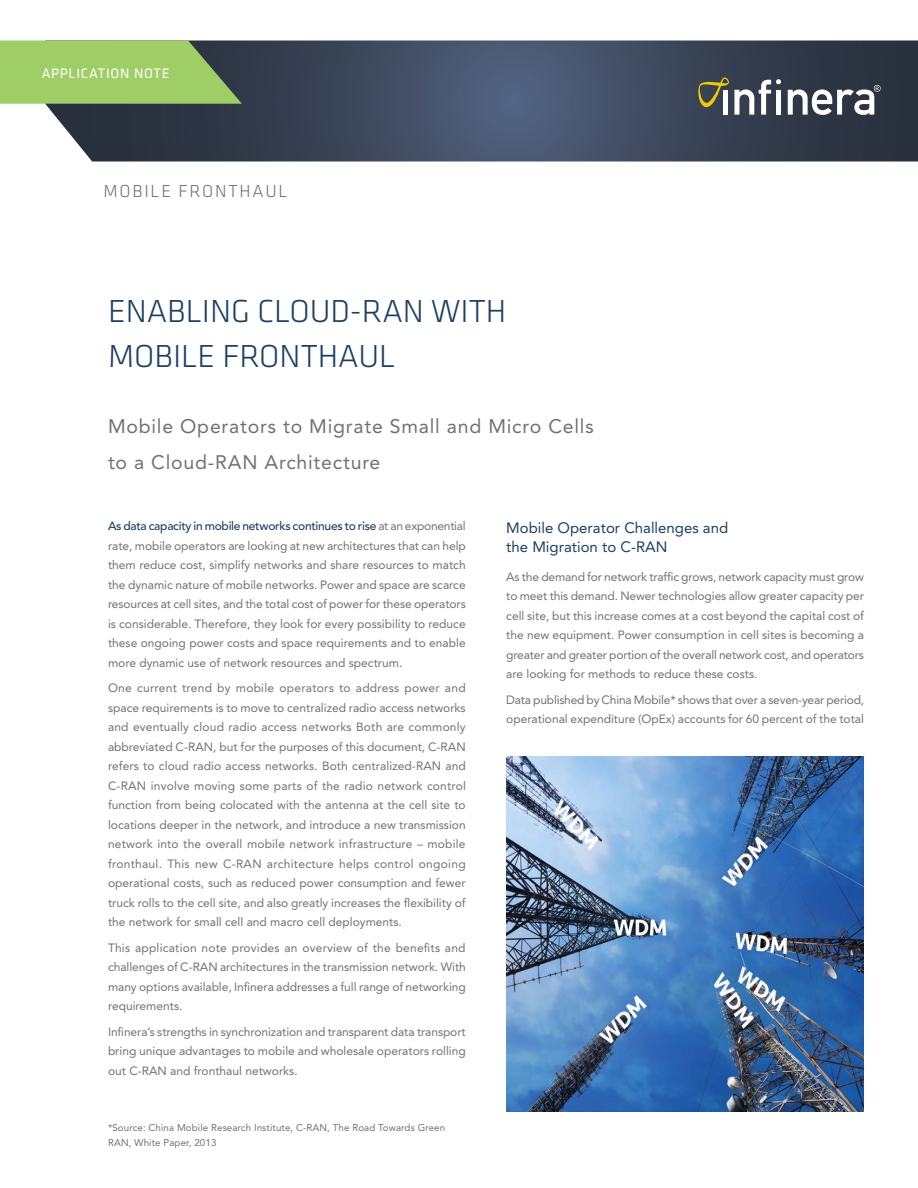
<style>
.page{position:relative;width:918px;height:1188px;background:#fff}
.page>*{position:absolute;margin:0;border:0;box-sizing:border-box;transform-origin:0 0}
.t1{font:300 33px/45px "Klavika";color:#1b4064}
.t2{font:19.5px/36px "Avenir LT Std";letter-spacing:.04em;color:#717074}
.t3{font:300 18px "Klavika";letter-spacing:.1em;color:#717074}
.t4{font:15px/19.5px "Avenir LT Std";color:#1b4064}
.t5{font:14.25px "Klavika";letter-spacing:.05em;color:#fff}
.t6{font:12px/19.5px "Avenir LT Std";color:#717074;text-align:justify}
.t7{font:9.75px/14.2px "Avenir LT Std";letter-spacing:.01em;color:#717074}
.s1{font-weight:500;color:#1b4064}
</style>
<div class="page">
<svg style="left:45px;top:40px;width:873px;height:122px;background:#3f495d"></svg>
<svg style="left:0;top:40px;width:242px;height:64px;background:#92bc63"></svg>
<img style="left:506px;top:756px;width:358px;height:356px">
<svg style="left:788px;top:85px;width:93px;height:30px"></svg>
<svg style="left:698px;top:77px;width:83px;height:38px"></svg>
<p class="t5" style="left:42px;top:64px;width:129px">APPLICATION NOTE</p>
<h3 class="t3" style="left:104px;top:180px;width:185px">MOBILE FRONTHAUL</h3>
<h1 class="t1" style="left:108px;top:288px;width:400px">ENABLING CLOUD-RAN WITH<br>MOBILE FRONTHAUL</h1>
<h2 class="t2" style="left:108px;top:408px;width:487px">Mobile Operators to Migrate Small and Micro Cells to a Cloud-RAN Architecture</h2>
<p class="t6" style="left:108px;top:517px;width:359px"><span class="s1">As data capacity in mobile networks continues to rise</span> at an exponential rate, mobile operators are looking at new architectures that can help them reduce cost, simplify networks and share resources to match the dynamic nature of mobile networks. Power and space are scarce resources at cell sites, and the total cost of power for these operators is considerable. Therefore, they look for every possibility to reduce these ongoing power costs and space requirements and to enable more dynamic use of network resources and spectrum.</p>
<p class="t6" style="left:108px;top:679px;width:359px">One current trend by mobile operators to address power and space requirements is to move to centralized radio access networks and eventually cloud radio access networks Both are commonly abbreviated C-RAN, but for the purposes of this document, C-RAN refers to cloud radio access networks. Both centralized-RAN and C-RAN involve moving some parts of the radio network control function from being colocated with the antenna at the cell site to locations deeper in the network, and introduce a new transmission network into the overall mobile network infrastructure – mobile fronthaul. This new C-RAN architecture helps control ongoing operational costs, such as reduced power consumption and fewer truck rolls to the cell site, and also greatly increases the flexibility of the network for small cell and macro cell deployments.</p>
<p class="t6" style="left:108px;top:938px;width:359px">This application note provides an overview of the benefits and challenges of C-RAN architectures in the transmission network. With many options available, Infinera addresses a full range of networking requirements.</p>
<p class="t6" style="left:108px;top:1022px;width:359px">Infinera’s strengths in synchronization and transparent data transport bring unique advantages to mobile and wholesale operators rolling out C-RAN and fronthaul networks.</p>
<p class="t7" style="left:108px;top:1121px;width:339px">*Source: China Mobile Research Institute, C-RAN, The Road Towards Green<br>RAN, White Paper, 2013</p>
<p class="t4" style="left:506px;top:518px;width:224px">Mobile Operator Challenges and the Migration to C-RAN</p>
<p class="t6" style="left:506px;top:567px;width:359px">As the demand for network traffic grows, network capacity must grow to meet this demand. Newer technologies allow greater capacity per cell site, but this increase comes at a cost beyond the capital cost of the new equipment. Power consumption in cell sites is becoming a greater and greater portion of the overall network cost, and operators are looking for methods to reduce these costs.</p>
<p class="t6" style="left:506px;top:690px;width:359px">Data published by China Mobile* shows that over a seven-year period, operational expenditure (OpEx) accounts for 60 percent of the total</p>
</div>
